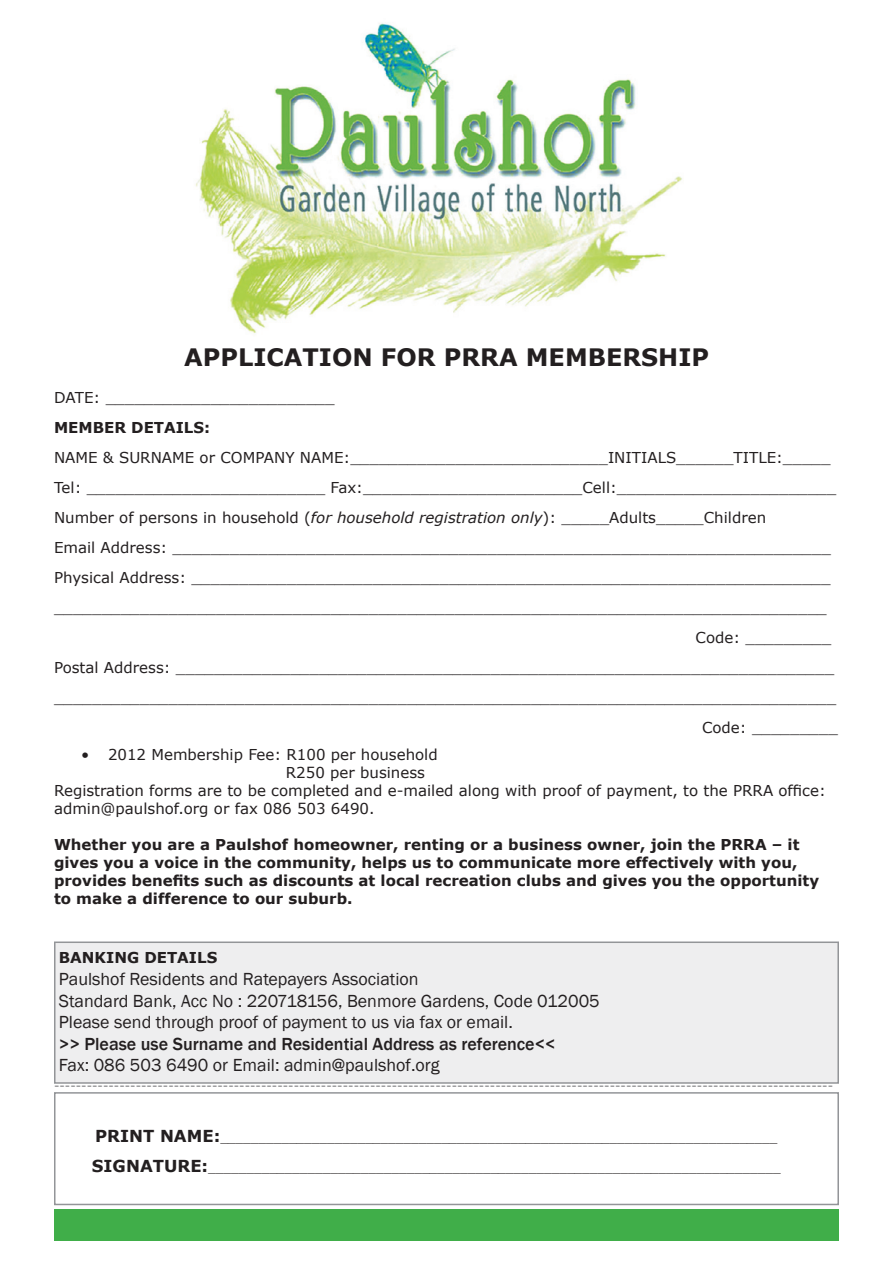
<style>
.page{position:relative;width:893px;height:1263px;background:#fff}
.page>*{position:absolute;margin:0;border:0;box-sizing:border-box;transform-origin:0 0}
.t1{font:700 24px "Verdana";color:#231f20}
.t2{font:18px "Franklin Gothic";color:#231f20}
.t3{font:500 18px/21.6px "Franklin Gothic";color:#231f20}
.Default{font:15px/30px "Verdana";color:#231f20}
.t4{font:700 15px/18px "Verdana";color:#231f20}
.t5{font:12px "Verdana";color:#231f20}
.t6{font:12px "Verdana";color:#6b6b6e}
.s1{font-style:italic}
.s2{font-weight:400}
.s3{font-weight:700;font-size:16.5px}
</style>
<div class="page">
<div style="left:54px;top:1209px;width:785px;height:31px;background:#40ae49"></div>
<div style="left:54px;top:1092px;width:785px;height:113px;border:2px solid #939598"></div>
<img style="left:195px;top:23px;width:487px;height:310px">
<div style="left:55px;top:942px;width:783px;height:141px;background:#eeeeef"></div>
<div style="left:54px;top:941px;width:785px;height:143px;border:2px solid #939598"></div>
<p class="t1" style="left:184px;top:342px;width:526px">APPLICATION FOR PRRA MEMBERSHIP</p>
<p class="Default" style="left:54px;top:383px;width:282px">DATE: ________________________</p>
<p class="t4" style="left:54px;top:419px;width:158px">MEMBER DETAILS:</p>
<p class="Default" style="left:54px;top:443px;width:778px">NAME &amp; SURNAME or COMPANY NAME:___________________________INITIALS______TITLE:_____</p>
<p class="Default" style="left:54px;top:473px;width:784px">Tel: _________________________ Fax:_______________________Cell:_______________________<br>Number of persons in household (<span class="s1">for household registration only</span>): _____Adults_____Children</p>
<p class="Default" style="left:54px;top:533px;width:778px">Email Address: _____________________________________________________________________</p>
<p class="Default" style="left:54px;top:563px;width:778px">Physical Address: ___________________________________________________________________ _________________________________________________________________________________</p>
<p class="Default" style="left:54px;top:623px;width:784px;text-indent:642px">Code: _________<br>Postal Address: _____________________________________________________________________ __________________________________________________________________________________</p>
<p class="Default" style="left:702px;top:713px;width:137px">Code: _________</p>
<p class="Default" style="left:286px;top:746px;width:153px;line-height:18px;text-indent:-205px">• 2012 Membership Fee: R100 per household<br>R250 per business</p>
<p class="Default" style="left:54px;top:782px;width:773px;line-height:18px">Registration forms are to be completed and e-mailed along with proof of payment, to the PRRA office: admin@paulshof.org or fax 086 503 6490.</p>
<p class="t4" style="left:54px;top:836px;width:767px">Whether you are a Paulshof homeowner, renting or a business owner, join the PRRA – it gives you a voice in the community, helps us to communicate more effectively with you, provides benefits such as discounts at local recreation clubs and gives you the opportunity to make a difference to our suburb.</p>
<p class="t4" style="left:59px;top:949px;width:160px">BANKING DETAILS</p>
<p class="t2" style="left:59px;top:968px;width:361px">Paulshof Residents and Ratepayers Association</p>
<p class="t2" style="left:59px;top:989px;width:542px">Standard Bank, Acc No : 220718156, Benmore Gardens, Code 012005</p>
<p class="t3" style="left:59px;top:1011px;width:498px"><span class="s2">Please send through proof of payment to us via fax or email.<br></span>&gt;&gt; Please use Surname and Residential Address as reference&lt;&lt;</p>
<p class="t2" style="left:59px;top:1054px;width:382px">Fax: 086 503 6490 or Email: admin@paulshof.org</p>
<p class="t6" style="left:54px;top:1078px;width:781px">-----------------------------------------------------------------------------------------------------------------------------------------------</p>
<p class="t5" style="left:95px;top:1129px;width:684px"><span class="s3">PRINT NAME:</span>_________________________________________________________________________</p>
<p class="t5" style="left:92px;top:1159px;width:690px"><span class="s3">SIGNATURE:</span>___________________________________________________________________________</p>
</div>
